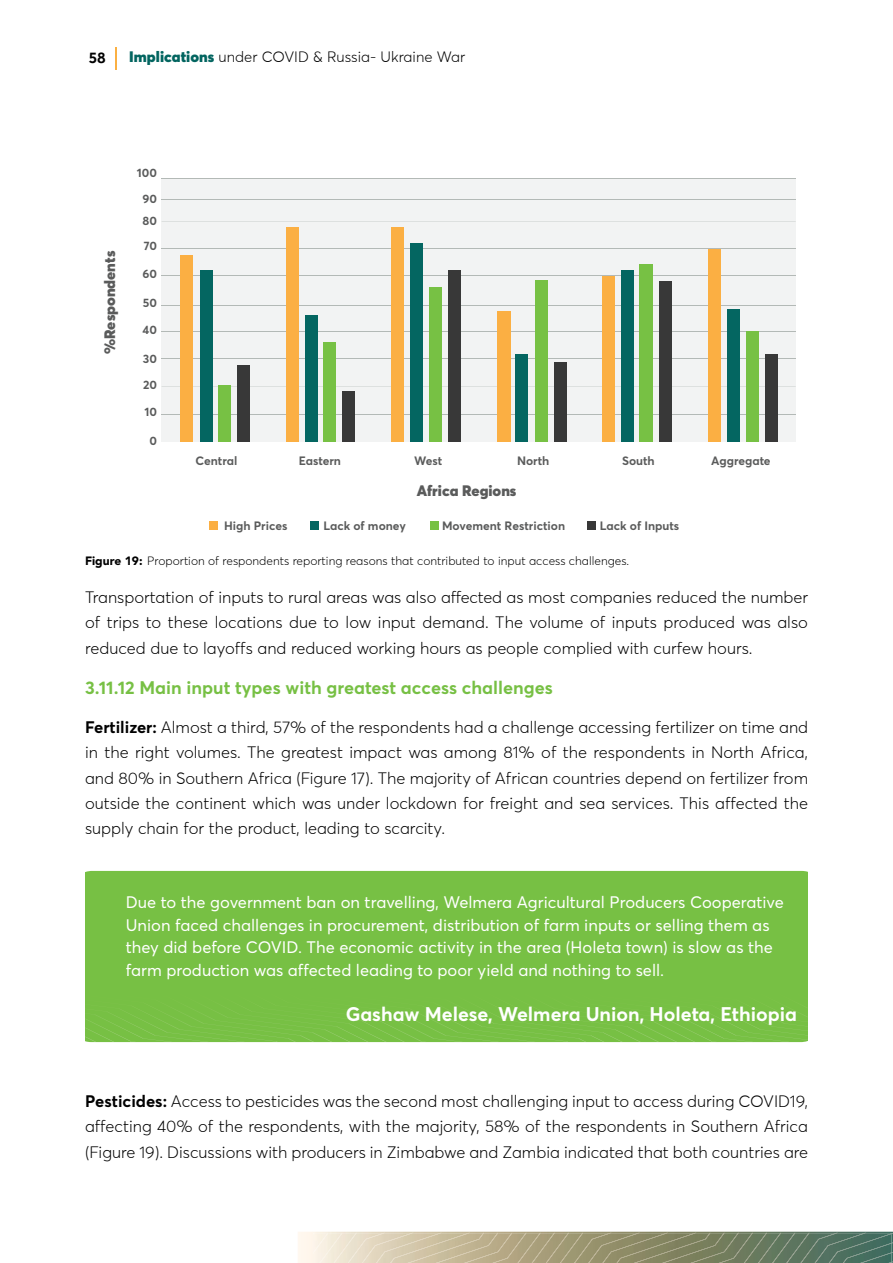
<style>
.page{position:relative;width:893px;height:1263px;background:#fff}
.page>*{position:absolute;margin:0;border:0;box-sizing:border-box;transform-origin:0 0}
.t1{font:700 19.5px "Averta";color:#fff}
.t2{font:700 18px "Averta";color:#77c044}
.t3{font:300 16.5px/25.5px "Averta Std";color:#010101;text-align:justify}
.t4{font:16.5px/22.5px "Averta";color:#fff}
.t5{font:300 15px "Averta Std";color:#010101}
.t6{font:900 15px "Averta";color:#5a5b5b}
.t7{font:700 15px "Averta Std";color:#010101}
.t8{font:700 12px "Averta";color:#5a5b5b}
.t9{font:300 12px "Averta Std";color:#010101}
.s1{font-family:"Averta";font-weight:900;color:#036560}
.s2{font-family:"Avenir LT Std";font-weight:900}
.s3{font-family:"Averta";font-weight:700}
</style>
<div class="page">
<img style="left:314px;top:1232px;width:578px;height:31px">
<img style="left:809px;top:1233px;width:20px;height:30px">
<img style="left:795px;top:1233px;width:14px;height:30px">
<img style="left:781px;top:1233px;width:14px;height:30px">
<img style="left:767px;top:1233px;width:14px;height:30px">
<img style="left:753px;top:1233px;width:14px;height:30px">
<img style="left:738px;top:1233px;width:15px;height:30px">
<img style="left:724px;top:1233px;width:14px;height:30px">
<img style="left:710px;top:1233px;width:14px;height:30px">
<img style="left:696px;top:1233px;width:14px;height:30px">
<img style="left:667px;top:1233px;width:29px;height:30px">
<img style="left:639px;top:1233px;width:28px;height:30px">
<img style="left:611px;top:1233px;width:28px;height:30px">
<img style="left:583px;top:1233px;width:28px;height:30px">
<img style="left:569px;top:1233px;width:14px;height:30px">
<img style="left:555px;top:1233px;width:14px;height:30px">
<img style="left:540px;top:1233px;width:15px;height:30px">
<img style="left:526px;top:1233px;width:14px;height:30px">
<img style="left:512px;top:1233px;width:14px;height:30px">
<img style="left:498px;top:1233px;width:14px;height:30px">
<img style="left:484px;top:1233px;width:14px;height:30px">
<img style="left:469px;top:1233px;width:15px;height:30px">
<img style="left:441px;top:1233px;width:28px;height:30px">
<img style="left:413px;top:1233px;width:28px;height:30px">
<img style="left:384px;top:1233px;width:29px;height:30px">
<img style="left:356px;top:1233px;width:28px;height:30px">
<img style="left:342px;top:1233px;width:14px;height:30px">
<img style="left:319px;top:1233px;width:23px;height:30px">
<img style="left:314px;top:1233px;width:14px;height:22px">
<svg style="left:298px;top:1232px;width:16px;height:31px"></svg>
<img style="left:829px;top:1233px;width:62px;height:30px">
<img style="left:843px;top:1243px;width:48px;height:20px">
<img style="left:860px;top:1252px;width:31px;height:11px">
<img style="left:892px;top:1232px;width:1px;height:31px">
<hr style="left:115px;top:47px;width:2px;height:23px;background:#fbb042">
<div style="left:162px;top:178px;width:634px;height:264px;background:#f2f3f3"></div>
<hr style="left:162px;top:221px;width:634px;height:1px;background:#b3b9b6">
<hr style="left:162px;top:200px;width:634px;height:1px;background:#b3b9b6">
<hr style="left:162px;top:178px;width:634px;height:1px;background:#b3b9b6">
<hr style="left:162px;top:248px;width:634px;height:1px;background:#b3b9b6">
<hr style="left:162px;top:275px;width:634px;height:1px;background:#b3b9b6">
<hr style="left:162px;top:305px;width:634px;height:1px;background:#b3b9b6">
<hr style="left:162px;top:331px;width:634px;height:1px;background:#b3b9b6">
<hr style="left:162px;top:359px;width:634px;height:1px;background:#b3b9b6">
<hr style="left:162px;top:386px;width:634px;height:1px;background:#b3b9b6">
<hr style="left:162px;top:414px;width:634px;height:1px;background:#b3b9b6">
<div style="left:180px;top:255px;width:12px;height:187px;background:#fbaf43"></div>
<div style="left:200px;top:270px;width:12px;height:172px;background:#046661"></div>
<div style="left:218px;top:385px;width:13px;height:57px;background:#77c144"></div>
<div style="left:237px;top:365px;width:12px;height:77px;background:#383838"></div>
<div style="left:286px;top:227px;width:12px;height:215px;background:#fbaf43"></div>
<div style="left:391px;top:227px;width:13px;height:215px;background:#fbaf43"></div>
<div style="left:411px;top:244px;width:12px;height:198px;background:#046661"></div>
<div style="left:430px;top:287px;width:12px;height:155px;background:#77c144"></div>
<div style="left:448px;top:270px;width:13px;height:172px;background:#383838"></div>
<div style="left:497px;top:311px;width:13px;height:131px;background:#fbaf43"></div>
<div style="left:515px;top:354px;width:12px;height:88px;background:#046661"></div>
<div style="left:536px;top:280px;width:12px;height:162px;background:#77c144"></div>
<div style="left:554px;top:363px;width:12px;height:79px;background:#383838"></div>
<div style="left:603px;top:276px;width:12px;height:166px;background:#fbaf43"></div>
<div style="left:621px;top:270px;width:13px;height:172px;background:#046661"></div>
<div style="left:640px;top:264px;width:13px;height:178px;background:#77c144"></div>
<div style="left:659px;top:282px;width:12px;height:160px;background:#383838"></div>
<div style="left:708px;top:249px;width:12px;height:193px;background:#fbaf43"></div>
<div style="left:727px;top:309px;width:12px;height:133px;background:#046661"></div>
<div style="left:746px;top:331px;width:12px;height:111px;background:#77c144"></div>
<div style="left:765px;top:354px;width:12px;height:88px;background:#383838"></div>
<div style="left:305px;top:315px;width:12px;height:127px;background:#046661"></div>
<div style="left:324px;top:342px;width:12px;height:100px;background:#77c144"></div>
<div style="left:343px;top:391px;width:12px;height:51px;background:#383838"></div>
<div style="left:209px;top:521px;width:9px;height:9px;background:#fbaf43"></div>
<div style="left:310px;top:521px;width:8px;height:9px;background:#046661"></div>
<div style="left:430px;top:521px;width:9px;height:9px;background:#77c144"></div>
<div style="left:587px;top:521px;width:9px;height:9px;background:#383838"></div>
<div style="left:85px;top:871px;width:723px;height:171px;background:#77c044"></div>
<div style="left:215px;top:876px;width:593px;height:146px;background:#77c044"></div>
<p class="t7" style="left:89px;top:48px;width:18px">58</p>
<p class="t5" style="left:129px;top:47px;width:337px"><span class="s1">Implications</span> under COVID &amp; Russia- Ukraine War</p>
<p class="t8" style="left:137px;top:165px;width:22px">100</p>
<p class="t8" style="left:142px;top:191px;width:16px">90</p>
<p class="t6" style="left:100px;top:354px;width:105px;rotate:-90deg">%Respondents</p>
<p class="t8" style="left:143px;top:213px;width:16px">80</p>
<p class="t8" style="left:144px;top:238px;width:15px">70</p>
<p class="t8" style="left:143px;top:267px;width:16px">60</p>
<p class="t8" style="left:143px;top:296px;width:16px">50</p>
<p class="t8" style="left:143px;top:322px;width:16px">40</p>
<p class="t8" style="left:143px;top:351px;width:16px">30</p>
<p class="t8" style="left:143px;top:377px;width:15px">20</p>
<p class="t8" style="left:145px;top:404px;width:14px">10</p>
<p class="t8" style="left:149px;top:433px;width:9px">0</p>
<p class="t8" style="left:195px;top:453px;width:43px">Central</p>
<p class="t8" style="left:299px;top:453px;width:44px">Eastern</p>
<p class="t8" style="left:414px;top:453px;width:30px">West</p>
<p class="t8" style="left:517px;top:453px;width:34px">North</p>
<p class="t8" style="left:622px;top:453px;width:34px">South</p>
<p class="t8" style="left:711px;top:453px;width:61px">Aggregate</p>
<p class="t6" style="left:417px;top:481px;width:101px">Africa Regions</p>
<p class="t8" style="left:224px;top:518px;width:65px">High Prices</p>
<p class="t8" style="left:323px;top:518px;width:84px">Lack of money</p>
<p class="t8" style="left:442px;top:518px;width:125px">Movement Restriction</p>
<p class="t8" style="left:600px;top:518px;width:81px">Lack of Inputs</p>
<p class="t9" style="left:85px;top:553px;width:546px"><span class="s2">Figure 19:</span> Proportion of respondents reporting reasons that contributed to input access challenges.</p>
<p class="t3" style="left:85px;top:584px;width:725px">Transportation of inputs to rural areas was also affected as most companies reduced the number of trips to these locations due to low input demand. The volume of inputs produced was also reduced due to layoffs and reduced working hours as people complied with curfew hours.</p>
<p class="t2" style="left:85px;top:676px;width:469px">3.11.12 Main input types with greatest access challenges</p>
<p class="t3" style="left:85px;top:714px;width:725px"><span class="s3">Fertilizer:</span> Almost a third, 57% of the respondents had a challenge accessing fertilizer on time and in the right volumes. The greatest impact was among 81% of the respondents in North Africa, and 80% in Southern Africa (Figure 17). The majority of African countries depend on fertilizer from outside the continent which was under lockdown for freight and sea services. This affected the supply chain for the product, leading to scarcity.</p>
<p class="t4" style="left:126px;top:891px;width:660px">Due to the government ban on travelling, Welmera Agricultural Producers Cooperative Union faced challenges in procurement, distribution of farm inputs or selling them as they did before COVID. The economic activity in the area (Holeta town) is slow as the farm production was affected leading to poor yield and nothing to sell.</p>
<p class="t1" style="left:346px;top:1001px;width:453px">Gashaw Melese, Welmera Union, Holeta, Ethiopia</p>
<p class="t3" style="left:85px;top:1088px;width:725px"><span class="s3">Pesticides:</span> Access to pesticides was the second most challenging input to access during COVID19, affecting 40% of the respondents, with the majority, 58% of the respondents in Southern Africa (Figure 19). Discussions with producers in Zimbabwe and Zambia indicated that both countries are</p>
</div>
